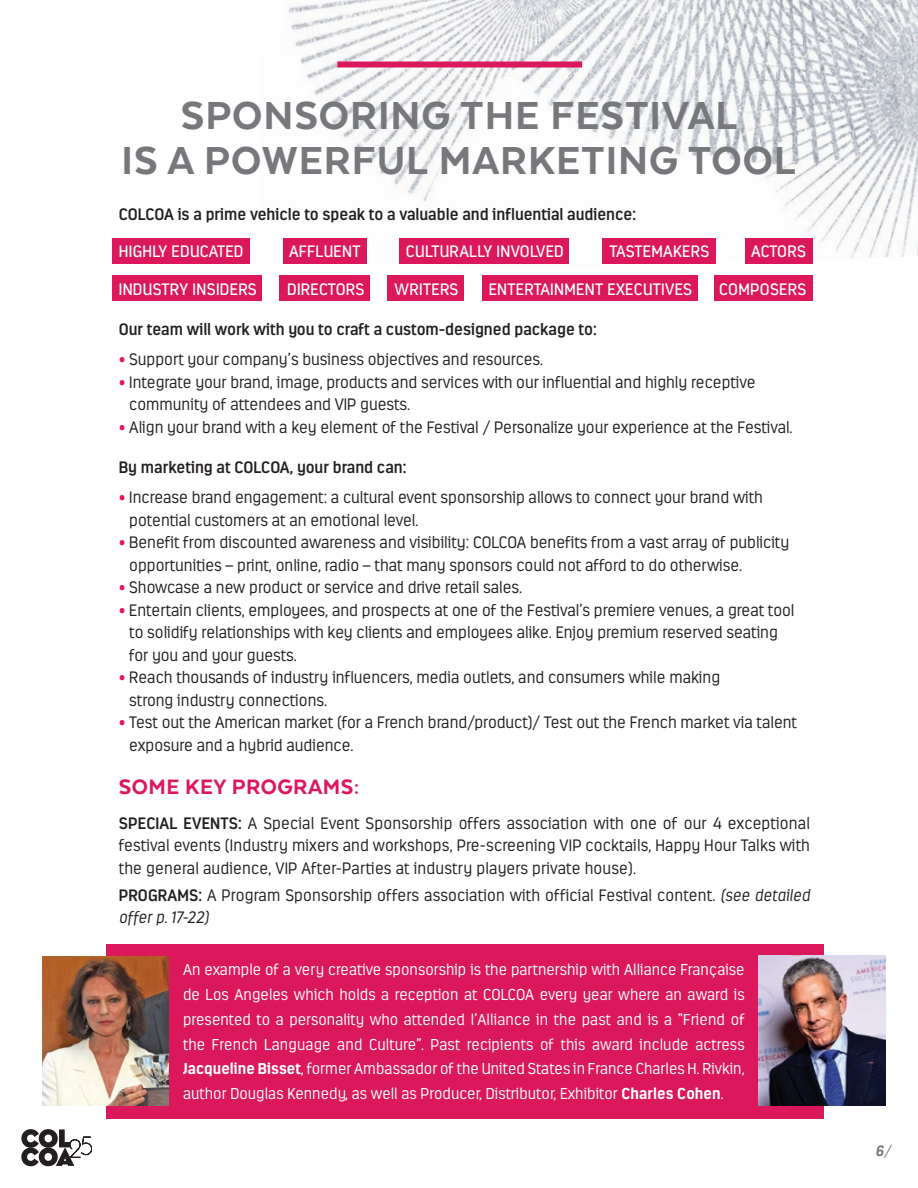
<style>
.page{position:relative;width:918px;height:1188px;background:#fff}
.page>*{position:absolute;margin:0;border:0;box-sizing:border-box;transform-origin:0 0}
.t1{font:800 45px "Texta Alt";letter-spacing:.02em;color:#76787b}
.t2{font:800 24px "Texta Alt";letter-spacing:.02em;color:#dc175d}
.t3{font:300 16.5px/22.5px "Estandar";color:#231f20}
.t4{font:600 16.5px "Estandar";color:#231f20}
.t5{font:16.5px "Estandar";letter-spacing:.02em;color:#fff}
.t6{font:300 15.75px/24.9px "Estandar";letter-spacing:.005em;color:#fff;text-align:justify}
.t7{font:italic 700 15px "Estandar";color:#76787b}
.s1{color:#dc175d}
.s2{font-weight:600}
.s3{font-style:italic}
.s4{font-weight:700}
.s5{font-weight:300}
</style>
<div class="page">
<img style="left:256px;top:0;width:662px;height:276px">
<div style="left:714px;top:276px;width:98px;height:25px;background:#dc185c"></div>
<div style="left:745px;top:238px;width:67px;height:26px;background:#dc185c"></div>
<div style="left:283px;top:238px;width:83px;height:26px;background:#dc185c"></div>
<div style="left:112px;top:238px;width:137px;height:26px;background:#dc185c"></div>
<div style="left:106px;top:944px;width:718px;height:174px;background:#dc185c"></div>
<div style="left:337px;top:62px;width:245px;height:6px;background:#dc185c"></div>
<div style="left:399px;top:238px;width:170px;height:26px;background:#dc185c"></div>
<div style="left:603px;top:238px;width:113px;height:26px;background:#dc185c"></div>
<div style="left:112px;top:276px;width:150px;height:25px;background:#dc185c"></div>
<div style="left:279px;top:276px;width:91px;height:25px;background:#dc185c"></div>
<div style="left:387px;top:276px;width:77px;height:25px;background:#dc185c"></div>
<div style="left:482px;top:276px;width:216px;height:25px;background:#dc185c"></div>
<img style="left:42px;top:956px;width:127px;height:150px">
<img style="left:759px;top:955px;width:126px;height:151px">
<svg style="left:21px;top:1129px;width:71px;height:37px"></svg>
<p class="t1" style="left:181px;top:92px;width:559px">SPONSORING THE FESTIVAL</p>
<p class="t1" style="left:122px;top:137px;width:676px">IS A POWERFUL MARKETING TOOL</p>
<p class="t4" style="left:119px;top:204px;width:519px">COLCOA is a prime vehicle to speak to a valuable and influential audience:</p>
<p class="t5" style="left:119px;top:242px;width:126px">HIGHLY EDUCATED</p>
<p class="t5" style="left:289px;top:242px;width:73px">AFFLUENT</p>
<p class="t5" style="left:406px;top:242px;width:159px">CULTURALLY INVOLVED</p>
<p class="t5" style="left:609px;top:242px;width:101px">TASTEMAKERS</p>
<p class="t5" style="left:751px;top:242px;width:56px">ACTORS</p>
<p class="t5" style="left:119px;top:279px;width:140px">INDUSTRY INSIDERS</p>
<p class="t5" style="left:287px;top:279px;width:79px">DIRECTORS</p>
<p class="t5" style="left:395px;top:279px;width:65px">WRITERS</p>
<p class="t5" style="left:489px;top:279px;width:205px">ENTERTAINMENT EXECUTIVES</p>
<p class="t5" style="left:719px;top:279px;width:89px">COMPOSERS</p>
<p class="t4" style="left:119px;top:320px;width:479px">Our team will work with you to craft a custom-designed package to:</p>
<p class="t3" style="left:119px;top:348px;width:426px"><span class="s1">•</span> Support your company’s business objectives and resources.</p>
<p class="t3" style="left:129px;top:371px;width:628px;text-indent:-10px"><span class="s1">•</span> Integrate your brand, image, products and services with our influential and highly receptive community of attendees and VIP guests.</p>
<p class="t3" style="left:119px;top:416px;width:675px"><span class="s1">•</span> Align your brand with a key element of the Festival / Personalize your experience at the Festival.</p>
<p class="t4" style="left:119px;top:458px;width:289px">By marketing at COLCOA, your brand can:</p>
<p class="t3" style="left:129px;top:486px;width:635px;text-indent:-10px"><span class="s1">•</span> Increase brand engagement: a cultural event sponsorship allows to connect your brand with potential customers at an emotional level.</p>
<p class="t3" style="left:129px;top:531px;width:661px;text-indent:-10px"><span class="s1">•</span> Benefit from discounted awareness and visibility: COLCOA benefits from a vast array of publicity opportunities – print, online, radio – that many sponsors could not afford to do otherwise.</p>
<p class="t3" style="left:119px;top:576px;width:405px"><span class="s1">•</span> Showcase a new product or service and drive retail sales.</p>
<p class="t3" style="left:119px;top:599px;width:677px;text-align:center"><span class="s1">•</span> Entertain clients, employees, and prospects at one of the Festival’s premiere venues, a great tool to solidify relationships with key clients and employees alike. Enjoy premium reserved seating</p>
<p class="t3" style="left:129px;top:644px;width:169px">for you and your guests.</p>
<p class="t3" style="left:119px;top:666px;width:603px"><span class="s1">•</span> Reach thousands of industry influencers, media outlets, and consumers while making</p>
<p class="t3" style="left:129px;top:689px;width:199px">strong industry connections.</p>
<p class="t3" style="left:129px;top:711px;width:669px;text-indent:-10px"><span class="s1">•</span> Test out the American market (for a French brand/product)/ Test out the French market via talent exposure and a hybrid audience.</p>
<p class="t2" style="left:119px;top:775px;width:242px">SOME KEY PROGRAMS:</p>
<p class="t3" style="left:119px;top:812px;width:693px;text-align:justify"><span class="s2">SPECIAL EVENTS:</span> A Special Event Sponsorship offers association with one of our 4 exceptional festival events (Industry mixers and workshops, Pre-screening VIP cocktails, Happy Hour Talks with the general audience, VIP After-Parties at industry players private house).</p>
<p class="t3" style="left:119px;top:884px;width:693px"><span class="s2">PROGRAMS:</span> A Program Sponsorship offers association with official Festival content. <span class="s3">(see detailed offer p. 17-22)</span></p>
<p class="t6" style="left:183px;top:957px;width:563px">An example of a very creative sponsorship is the partnership with Alliance Française de Los Angeles which holds a reception at COLCOA every year where an award is presented to a personality who attended l’Alliance in the past and is a “Friend of the French Language and Culture”. Past recipients of this award include actress <span class="s4">Jacqueline Bisset</span>, former Ambassador of the United States in France Charles H. Rivkin, author Douglas Kennedy, as well as Producer, Distributor, Exhibitor <span class="s4">Charles Cohen</span>.</p>
<p class="t7" style="left:876px;top:1142px;width:17px">6<span class="s5">/</span></p>
</div>
